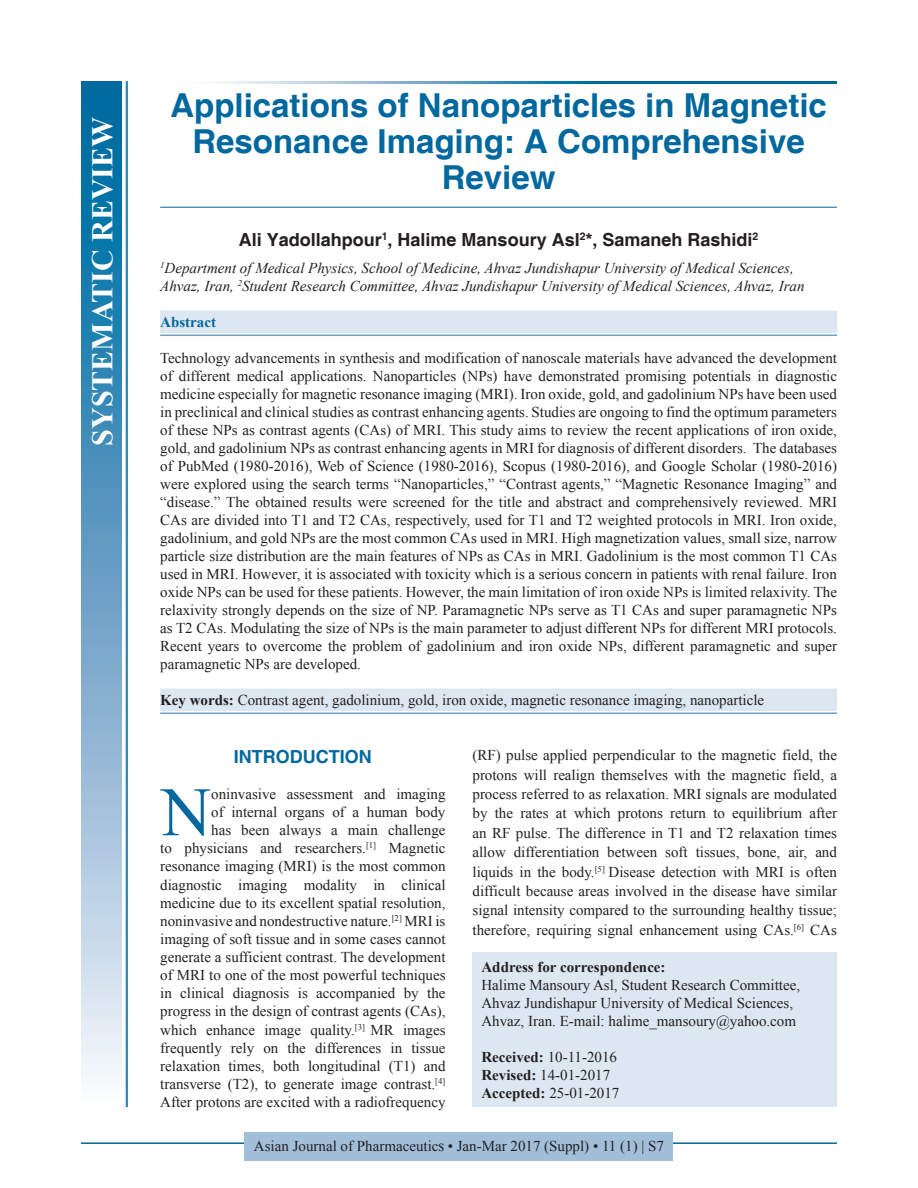
<style>
.page{position:relative;width:918px;height:1188px;background:#fff}
.page>*{position:absolute;margin:0;border:0;box-sizing:border-box;transform-origin:0 0}
.DROP_CAP_TX{font:69.3px "Times New Roman";color:#00689e}
.AT{font:700 33px/36px "Helvetica";color:#00689e;text-align:center}
.AH{font:700 30px "Times New Roman";color:#fff}
.AU{font:700 18px "Helvetica";color:#231f20}
.t1{font:700 18px "Helvetica";color:#00689e}
.ABS_1{font:15px/18px "Times New Roman";color:#231f20;text-align:justify}
.DROP_CAP_TX-2{font:15px/18.1px "Times New Roman";color:#231f20;text-align:right}
.AFF{font:italic 15px/18px "Times New Roman";color:#231f20}
.ADD{font:15px/18px "Times New Roman";color:#231f20}
.KWD_1_L{font:15px "Times New Roman";color:#231f20}
.HIS{font:15px/18px "Times New Roman";color:#231f20}
.RF{font:15px "Times New Roman";color:#231f20}
.ABS{font:700 15px "Times New Roman";color:#00689e}
.s1{font-weight:700}
</style>
<div class="page">
<hr style="left:81px;top:1142px;width:756px;height:2px;background:#00689e">
<div style="left:245px;top:1132px;width:428px;height:28px;background:#a2bfda"></div>
<hr style="left:160px;top:207px;width:677px;height:1px;background:#00689e">
<div style="left:160px;top:311px;width:677px;height:22px;background:#dde7f2"></div>
<hr style="left:160px;top:335px;width:677px;height:1px;background:#6d9fc6">
<div style="left:160px;top:689px;width:677px;height:22px;background:#dde7f2"></div>
<hr style="left:160px;top:713px;width:677px;height:1px;background:#6d9fc6">
<div style="left:472px;top:953px;width:365px;height:154px;background:#dde7f2"></div>
<svg style="left:215px;top:81px;width:622px;height:3px;background:#4d94bc"></svg>
<hr style="left:127px;top:81px;width:1px;height:1026px;background:#00689e">
<hr style="left:126px;top:81px;width:1px;height:1026px;background:#00689e">
<div style="left:81px;top:81px;width:41px;height:1026px;background:linear-gradient(to bottom,#005e9a,#f6f0f9)"></div>
<p class="AH" style="left:81px;top:446px;width:330px;rotate:-90deg">SYSTEMATIC REVIEW</p>
<p class="AT" style="left:170px;top:89px;width:658px">Applications of Nanoparticles in Magnetic<br>Resonance Imaging: A Comprehensive<br>Review</p>
<p class="AU" style="left:239px;top:229px;width:521px">Ali Yadollahpour<sup>1</sup>, Halime Mansoury Asl<sup>2</sup>*, Samaneh Rashidi<sup>2</sup></p>
<p class="AFF" style="left:160px;top:259px;width:646px"><sup>1</sup>Department of Medical Physics, School of Medicine, Ahvaz Jundishapur University of Medical Sciences,<br>Ahvaz, Iran, <sup>2</sup>Student Research Committee, Ahvaz Jundishapur University of Medical Sciences, Ahvaz, Iran</p>
<p class="ABS" style="left:160px;top:311px;width:57px">Abstract</p>
<p class="ABS_1" style="left:160px;top:349px;width:678px">Technology advancements in synthesis and modification of nanoscale materials have advanced the development of different medical applications. Nanoparticles (NPs) have demonstrated promising potentials in diagnostic medicine especially for magnetic resonance imaging (MRI). Iron oxide, gold, and gadolinium NPs have been used in preclinical and clinical studies as contrast enhancing agents. Studies are ongoing to find the optimum parameters of these NPs as contrast agents (CAs) of MRI. This study aims to review the recent applications of iron oxide, gold, and gadolinium NPs as contrast enhancing agents in MRI for diagnosis of different disorders. The databases of PubMed (1980-2016), Web of Science (1980-2016), Scopus (1980-2016), and Google Scholar (1980-2016) were explored using the search terms “Nanoparticles,” “Contrast agents,” “Magnetic Resonance Imaging” and “disease.” The obtained results were screened for the title and abstract and comprehensively reviewed. MRI CAs are divided into T1 and T2 CAs, respectively, used for T1 and T2 weighted protocols in MRI. Iron oxide, gadolinium, and gold NPs are the most common CAs used in MRI. High magnetization values, small size, narrow particle size distribution are the main features of NPs as CAs in MRI. Gadolinium is the most common T1 CAs used in MRI. However, it is associated with toxicity which is a serious concern in patients with renal failure. Iron oxide NPs can be used for these patients. However, the main limitation of iron oxide NPs is limited relaxivity. The relaxivity strongly depends on the size of NP. Paramagnetic NPs serve as T1 CAs and super paramagnetic NPs as T2 CAs. Modulating the size of NPs is the main parameter to adjust different NPs for different MRI protocols.<br>Recent years to overcome the problem of gadolinium and iron oxide NPs, different paramagnetic and super paramagnetic NPs are developed.</p>
<p class="KWD_1_L" style="left:160px;top:689px;width:606px"><span class="s1">Key words:</span> Contrast agent, gadolinium, gold, iron oxide, magnetic resonance imaging, nanoparticle</p>
<h1 class="t1" style="left:234px;top:746px;width:139px">INTRODUCTION</h1>
<p class="DROP_CAP_TX-2" style="left:160px;top:785px;width:287px">oninvasive assessment and imaging<br>of internal organs of a human body<br>has been always a main challenge<br>to physicians and researchers.<sup>[1]</sup> Magnetic resonance imaging (MRI) is the most common diagnostic imaging modality in clinical medicine due to its excellent spatial resolution, noninvasive and nondestructive nature.<sup>[2]</sup> MRI is imaging of soft tissue and in some cases cannot generate a sufficient contrast. The development of MRI to one of the most powerful techniques in clinical diagnosis is accompanied by the progress in the design of contrast agents (CAs), which enhance image quality.<sup>[3]</sup> MR images frequently rely on the differences in tissue relaxation times, both longitudinal (T1) and transverse (T2), to generate image contrast.<sup>[4] </sup>After protons are excited with a radiofrequency</p>
<p class="DROP_CAP_TX" style="left:161px;top:763px;width:52px">N</p>
<p class="DROP_CAP_TX-2" style="left:472px;top:745px;width:366px;line-height:19.4px;text-align:justify">(RF) pulse applied perpendicular to the magnetic field, the protons will realign themselves with the magnetic field, a process referred to as relaxation. MRI signals are modulated by the rates at which protons return to equilibrium after an RF pulse. The difference in T1 and T2 relaxation times allow differentiation between soft tissues, bone, air, and liquids in the body.<sup>[5]</sup> Disease detection with MRI is often difficult because areas involved in the disease have similar signal intensity compared to the surrounding healthy tissue; therefore, requiring signal enhancement using CAs.<sup>[6]</sup> CAs</p>
<p class="ADD" style="left:482px;top:958px;width:320px"><span class="s1">Address for correspondence:<br></span>Halime Mansoury Asl, Student Research Committee, Ahvaz Jundishapur University of Medical Sciences, Ahvaz, Iran. E-mail: halime_mansoury@yahoo.com</p>
<p class="HIS" style="left:482px;top:1048px;width:139px"><span class="s1">Received:</span> 10-11-2016<br><span class="s1">Revised:</span> 14-01-2017<br><span class="s1">Accepted:</span> 25-01-2017</p>
<p class="RF" style="left:254px;top:1136px;width:412px">Asian Journal of Pharmaceutics • Jan-Mar 2017 (Suppl) • 11 (1) | S7</p>
</div>
